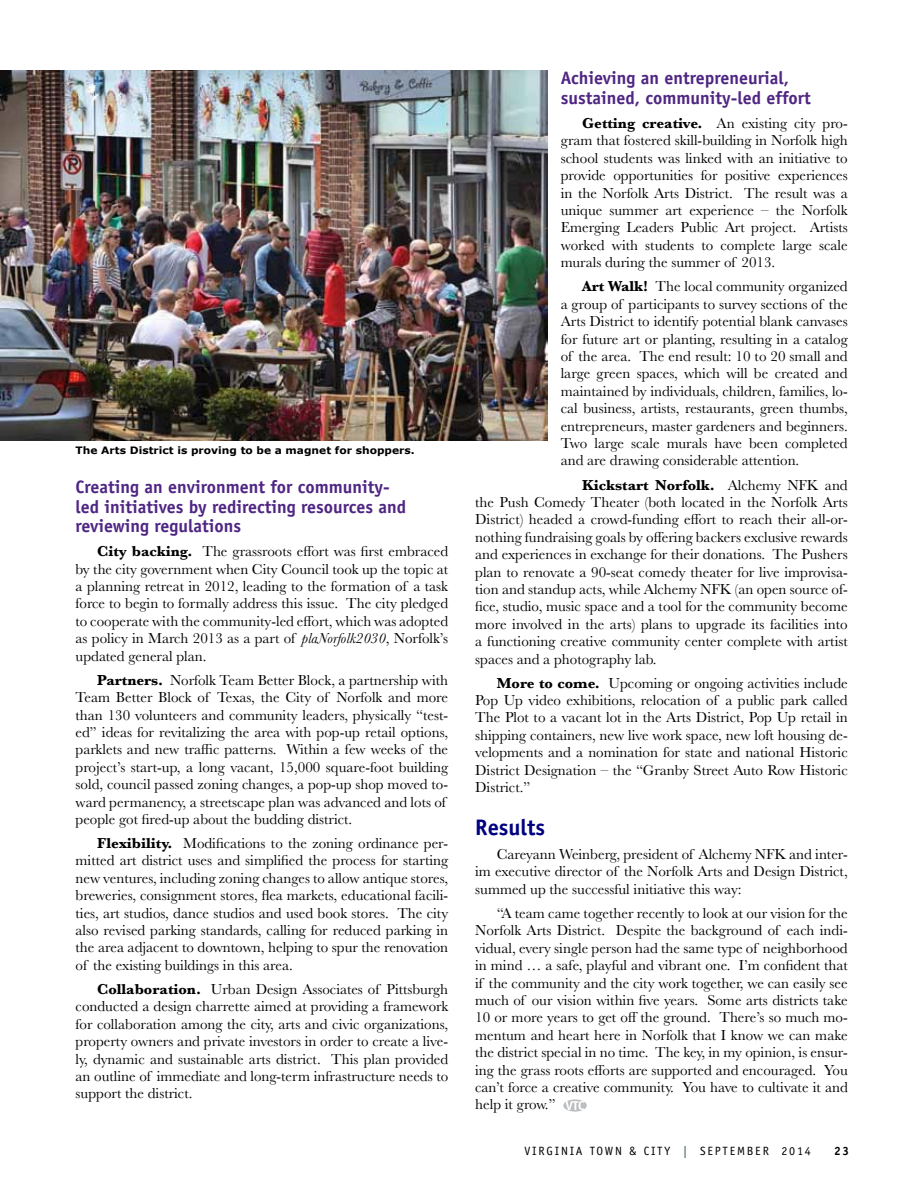
<style>
.page{position:relative;width:918px;height:1188px;background:#fff}
.page>*{position:absolute;margin:0;border:0;box-sizing:border-box;transform-origin:0 0}
.t1{font:700 22.5px "Officina Sans";color:#000080}
.t2{font:700 18px/19.5px "Officina Sans";color:#4f2683}
.t3{font:15px/17.4px "Baskerville";color:#000;text-align:justify}
.t4{font:12px "Officina Sans";letter-spacing:.15em;color:#000}
.t5{font:700 12px "Officina Sans";color:#000}
.t6{font:700 10.2px "Verdana";color:#000;scale:1.05 1}
.s1{font-weight:700}
.s2{font-style:italic}
.s3{font-weight:700;color:#597b7c}
</style>
<div class="page">
<img style="left:0;top:70px;width:547px;height:370px">
<svg style="left:563px;top:1099px;width:24px;height:13px"></svg>
<svg style="left:565px;top:1101px;width:19px;height:9px"></svg>
<p class="t6" style="left:76px;top:444px;width:324px">The Arts District is proving to be a magnet for shoppers.</p>
<p class="t2" style="left:76px;top:477px;width:332px">Creating an environment for community&shy;led initiatives by redirecting resources and reviewing regulations</p>
<p class="t3" style="left:76px;top:543px;width:374px;text-indent:22px"><span class="s1">City backing.</span> The grassroots effort was first embraced by the city government when City Council took up the topic at a planning retreat in 2012, leading to the formation of a task force to begin to formally address this issue. The city pledged to cooperate with the community-led effort, which was adopted as policy in March 2013 as a part of <span class="s2">plaNorfolk2030</span>, Norfolk’s updated general plan.</p>
<p class="t3" style="left:76px;top:671px;width:374px;text-align:left;text-indent:22px"><span class="s1">Partners.</span> Norfolk Team Better Block, a partnership with Team Better Block of Texas, the City of Norfolk and more than 130 volunteers and community leaders, physically “test&shy;ed” ideas for revitalizing the area with pop-up retail options, parklets and new traffic patterns. Within a few weeks of the project’s start-up, a long vacant, 15,000 square-foot building sold, council passed zoning changes, a pop-up shop moved to&shy;ward permanency, a streetscape plan was advanced and lots of people got fired-up about the budding district.</p>
<p class="t3" style="left:76px;top:835px;width:374px;text-indent:22px"><span class="s1">Flexibility.</span> Modifications to the zoning ordinance per&shy;mitted art district uses and simplified the process for starting new ventures, including zoning changes to allow antique stores, breweries, consignment stores, flea markets, educational facili&shy;ties, art studios, dance studios and used book stores. The city also revised parking standards, calling for reduced parking in the area adjacent to downtown, helping to spur the renovation of the existing buildings in this area.</p>
<p class="t3" style="left:76px;top:981px;width:374px;text-indent:22px"><span class="s1">Collaboration.</span> Urban Design Associates of Pittsburgh conducted a design charrette aimed at providing a framework for collaboration among the city, arts and civic organizations, property owners and private investors in order to create a live&shy;ly, dynamic and sustainable arts district. This plan provided an outline of immediate and long-term infrastructure needs to support the district.</p>
<p class="t2" style="left:561px;top:68px;width:251px">Achieving an entrepreneurial, sustained, community-led effort</p>
<p class="t3" style="left:561px;top:115px;width:289px;text-indent:22px"><span class="s1">Getting creative.</span> An existing city pro&shy;gram that fostered skill-building in Norfolk high school students was linked with an initiative to provide opportunities for positive experiences in the Norfolk Arts District. The result was a unique summer art experience – the Norfolk Emerging Leaders Public Art project. Artists worked with students to complete large scale murals during the summer of 2013.</p>
<p class="t3" style="left:561px;top:278px;width:289px;text-indent:22px"><span class="s1">Art Walk!</span> The local community organized a group of participants to survey sections of the Arts District to identify potential blank canvases for future art or planting, resulting in a catalog of the area. The end result: 10 to 20 small and large green spaces, which will be created and maintained by individuals, children, families, lo&shy;cal business, artists, restaurants, green thumbs, entrepreneurs, master gardeners and beginners.<br>Two large scale murals have been completed and are drawing considerable attention.</p>
<p class="t3" style="left:475px;top:476px;width:374px;text-indent:107px"><span class="s1">Kickstart Norfolk.</span> Alchemy NFK and the Push Comedy Theater (both located in the Norfolk Arts District) headed a crowd-funding effort to reach their all-or&shy;nothing fundraising goals by offering backers exclusive rewards and experiences in exchange for their donations. The Pushers plan to renovate a 90-seat comedy theater for live improvisa&shy;tion and standup acts, while Alchemy NFK (an open source of&shy;fice, studio, music space and a tool for the community become more involved in the arts) plans to upgrade its facilities into a functioning creative community center complete with artist spaces and a photography lab.</p>
<p class="t3" style="left:475px;top:674px;width:374px;text-indent:22px"><span class="s1">More to come.</span> Upcoming or ongoing activities include Pop Up video exhibitions, relocation of a public park called The Plot to a vacant lot in the Arts District, Pop Up retail in shipping containers, new live work space, new loft housing de&shy;velopments and a nomination for state and national Historic District Designation – the “Granby Street Auto Row Historic District.”</p>
<h1 class="t1" style="left:475px;top:813px;width:71px">Results</h1>
<p class="t3" style="left:475px;top:846px;width:374px;text-indent:22px">Careyann Weinberg, president of Alchemy NFK and inter&shy;im executive director of the Norfolk Arts and Design District, summed up the successful initiative this way:</p>
<p class="t3" style="left:475px;top:905px;width:374px;text-indent:22px">“A team came together recently to look at our vision for the Norfolk Arts District. Despite the background of each indi&shy;vidual, every single person had the same type of neighborhood in mind … a safe, playful and vibrant one. I’m confident that if the community and the city work together, we can easily see much of our vision within five years. Some arts districts take 10 or more years to get off the ground. There’s so much mo&shy;mentum and heart here in Norfolk that I know we can make the district special in no time. The key, in my opinion, is ensur&shy;ing the grass roots efforts are supported and encouraged. You can’t force a creative community. You have to cultivate it and help it grow.”</p>
<p class="t4" style="left:524px;top:1144px;width:184px">VIRGIN IA TOWN &amp; CITY <span class="s3">|</span> SEPTEM</p>
<p class="t4" style="left:747px;top:1144px;width:65px">BE R 2014</p>
<p class="t5" style="left:834px;top:1144px;width:17px">23</p>
</div>
